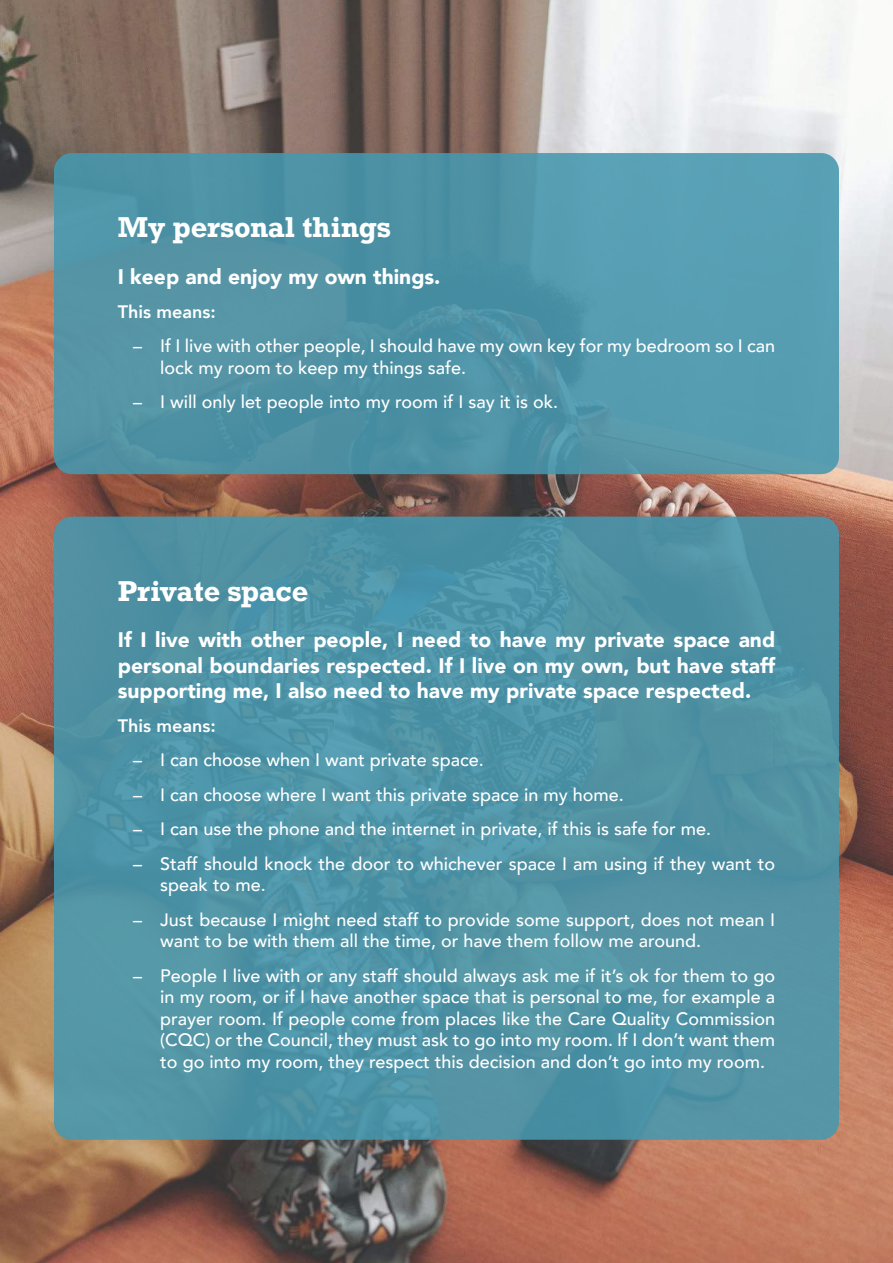
<style>
.page{position:relative;width:893px;height:1263px;background:#fff}
.page>*{position:absolute;margin:0;border:0;box-sizing:border-box;transform-origin:0 0}
.t1{font:700 27px "Rockwell";color:#fff}
.t2{font:900 21px/25.2px "Avenir";color:#fff;text-align:justify}
.t3{font:500 18px/21.6px "Avenir";color:#fff}
.t4{font:800 18px "Avenir";color:#fff}
</style>
<div class="page">
<img style="left:0;top:0;width:893px;height:1263px">
<div style="left:54px;top:153px;width:785px;height:321px;background:linear-gradient(to right,#4e8fa0,#569db2);border-radius:18px"></div>
<div style="left:54px;top:517px;width:785px;height:623px;background:#5193a4;border-radius:18px"></div>
<h1 class="t1" style="left:118px;top:217px;width:275px">My personal things</h1>
<p class="t2" style="left:118px;top:266px;width:324px">I keep and enjoy my own things.</p>
<p class="t4" style="left:118px;top:304px;width:99px">This means:</p>
<p class="t3" style="left:160px;top:337px;width:616px;text-indent:-27px">– If I live with other people, I should have my own key for my bedroom so I can lock my room to keep my things safe.</p>
<p class="t3" style="left:133px;top:393px;width:426px">– I will only let people into my room if I say it is ok.</p>
<h1 class="t1" style="left:118px;top:581px;width:192px">Private space</h1>
<p class="t2" style="left:118px;top:629px;width:659px">If I live with other people, I need to have my private space and personal boundaries respected. If I live on my own, but have staff supporting me, I also need to have my private space respected.</p>
<p class="t4" style="left:118px;top:718px;width:99px">This means:</p>
<p class="t3" style="left:133px;top:751px;width:352px">– I can choose when I want private space.</p>
<p class="t3" style="left:133px;top:785px;width:492px">– I can choose where I want this private space in my home.</p>
<p class="t3" style="left:133px;top:820px;width:579px">– I can use the phone and the internet in private, if this is safe for me.</p>
<p class="t3" style="left:160px;top:854px;width:616px;text-indent:-27px">– Staff should knock the door to whichever space I am using if they want to speak to me.</p>
<p class="t3" style="left:160px;top:910px;width:616px;text-indent:-27px">– Just because I might need staff to provide some support, does not mean I want to be with them all the time, or have them follow me around.</p>
<p class="t3" style="left:160px;top:966px;width:616px;text-align:justify;text-indent:-27px">– People I live with or any staff should always ask me if it’s ok for them to go in my room, or if I have another space that is personal to me, for example a prayer room. If people come from places like the Care Quality Commission (CQC) or the Council, they must ask to go into my room. If I don’t want them to go into my room, they respect this decision and don’t go into my room.</p>
</div>
